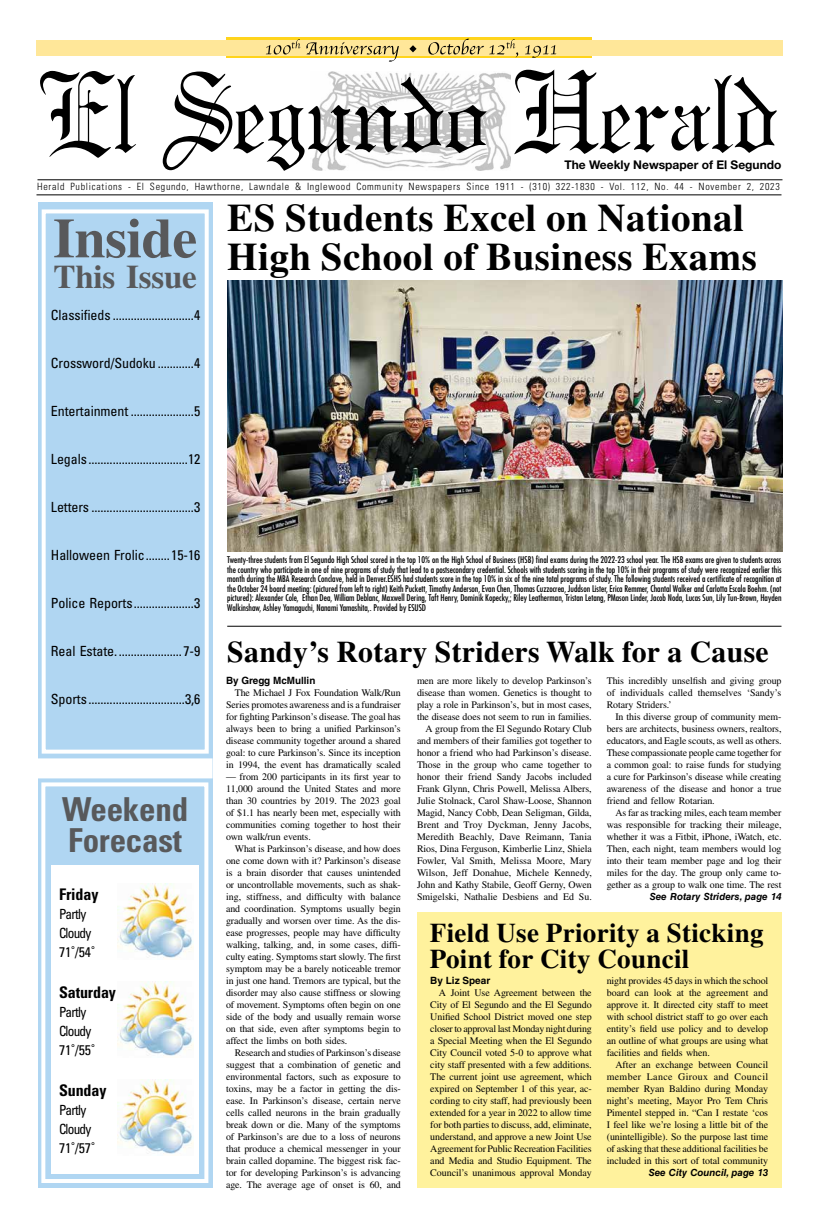
<style>
.page{position:relative;width:819px;height:1224px;background:#fff}
.page>*{position:absolute;margin:0;border:0;box-sizing:border-box;transform-origin:0 0}
.t1{font:700 56px "Times LT Std";letter-spacing:-.005em;color:#58595b}
.t2{font:700 39px/39px "Times LT Std";letter-spacing:.01em;color:#000}
.t3{font:700 condensed 33px/31px "Univers LT Std";letter-spacing:-.005em;color:#58595b}
.t4{font:700 33px "Times LT Std";letter-spacing:-.01em;color:#58595b}
.t5{font:700 30px "Times LT Std";letter-spacing:.01em;color:#000}
.t6{font:700 27px/26px "Times LT Std";letter-spacing:.01em;color:#000}
.t7{font:700 condensed 16px "Univers LT Std";letter-spacing:-.005em;color:#000}
.t8{font:condensed 14px "Univers LT Std";letter-spacing:-.005em;color:#000}
.t9{font:condensed 14px/19px "Univers LT Std";letter-spacing:-.055em;color:#000;scale:.95 1}
.t10{font:700 12px "Helvetica Neue LT Std";color:#000}
.t11{font:10px/12px "Times LT Std";letter-spacing:-.005em;color:#000;text-align:justify}
.t12{font:300 condensed 10px "Univers LT Std";letter-spacing:.07em;color:#000}
.t13{font:700 10px "Helvetica LT Std";color:#000}
.t14{font:italic 700 9.8px "Helvetica LT Std";color:#000}
.t15{font:condensed 9px/9.4px "Futura Std";color:#000;text-align:justify}
</style>
<div class="page">
<div style="left:226px;top:37px;width:366px;height:21px;background:#ffd41c"></div>
<svg style="left:40px;top:69px;width:737px;height:102px"></svg>
<hr style="left:37px;top:194px;width:745px;height:1px;background:#000">
<hr style="left:37px;top:179px;width:745px;height:1px;background:#000">
<div style="left:37px;top:40px;width:746px;height:15px;background:#ffe799"></div>
<svg style="left:266px;top:39px;width:291px;height:23px"></svg>
<div style="left:38px;top:202px;width:174px;height:986px;background:#b0d6f2"></div>
<div style="left:42px;top:209px;width:167px;height:545px;border:4px solid #fff"></div>
<div style="left:38px;top:758px;width:175px;height:20px;background:#fff"></div>
<div style="left:41px;top:782px;width:167px;height:401px;border:4px solid #fff"></div>
<div style="left:51px;top:865px;width:148px;height:309px;background:#fff"></div>
<img style="left:227px;top:280px;width:555px;height:272px">
<hr style="left:227px;top:626px;width:555px;height:1px;background:#000">
<img style="left:117px;top:981px;width:77px;height:75px">
<img style="left:117px;top:883px;width:77px;height:75px">
<img style="left:117px;top:1079px;width:77px;height:75px">
<div style="left:417px;top:912px;width:365px;height:276px;background:#fff29d"></div>
<p class="t10" style="left:564px;top:158px;width:219px">The Weekly Newspaper of El Segundo</p>
<p class="t12" style="left:37px;top:181px;width:744px">Herald Publications - El Segundo, Hawthorne, Lawndale &amp; Inglewood Community Newspapers Since 1911 - (310) 322-1830 - Vol. 112, No. 44 - November 2, 2023</p>
<h1 class="t1" style="left:53px;top:205px;width:146px">Inside</h1>
<h3 class="t4" style="left:54px;top:257px;width:145px">This Issue</h3>
<h2 class="t2" style="left:227px;top:197px;width:531px">ES Students Excel on National<br>High School of Business Exams</h2>
<h3 class="t8" style="left:51px;top:306px;width:151px">Classifieds ...........................4</h3>
<h3 class="t8" style="left:51px;top:354px;width:151px">Crossword/Sudoku ............4</h3>
<h3 class="t8" style="left:51px;top:402px;width:151px">Entertainment .....................5</h3>
<h3 class="t8" style="left:51px;top:450px;width:151px">Legals .................................12</h3>
<h3 class="t8" style="left:51px;top:498px;width:151px">Letters ..................................3</h3>
<h3 class="t8" style="left:51px;top:546px;width:151px">Halloween Frolic........15-16</h3>
<h3 class="t8" style="left:51px;top:594px;width:151px">Police Reports....................3</h3>
<h3 class="t8" style="left:51px;top:642px;width:151px">Real Estate. .....................7-9</h3>
<h3 class="t8" style="left:51px;top:690px;width:151px">Sports ................................3,6</h3>
<p class="t15" style="left:227px;top:555px;width:556px">Twenty-three students from El Segundo High School scored in the top 10% on the High School of Business (HSB) final exams during the 2022-23 school year. The HSB exams are given to students across the country who participate in one of nine programs of study that lead to a postsecondary credential. Schools with students scoring in the top 10% in their programs of study were recognized earlier this month during the MBA Research Conclave, held in Denver.ESHS had students score in the top 10% in six of the nine total programs of study. The following students received a certificate of recognition at the October 24 board meeting: (pictured from left to right) Keith Puckett, Timothy Anderson, Evan Chen, Thomas Cuzzocrea, Juddson Lister, Erica Remmer, Chantal Walker and Carlotta Escala Boehm. (not pictured): Alexander Cole, Ethan Dea, William Deblanc, Maxwell Dering, Taft Henry, Dominik Kopecky,; Riley Leatherman, Tristan Letang, PMason Linder, Jacob Noda, Lucas Sun, Lily Tun-Brown, Hayden Walkinshaw, Ashley Yamaguchi, Nanami Yamashita,. Provided by ESUSD</p>
<h3 class="t5" style="left:227px;top:634px;width:543px">Sandy’s Rotary Striders Walk for a Cause</h3>
<p class="t13" style="left:226px;top:674px;width:91px">By Gregg McMullin</p>
<p class="t11" style="left:226px;top:686px;width:176px;text-indent:9px">The Michael J Fox Foundation Walk/Run Series promotes awareness and is a fundraiser for fighting Parkinson’s disease. The goal has always been to bring a unified Parkinson’s disease community together around a shared goal: to cure Parkinson’s. Since its inception in 1994, the event has dramatically scaled</p>
<p class="t11" style="left:226px;top:770px;width:176px">— from 200 participants in its first year to 11,000 around the United States and more than 30 countries by 2019. The 2023 goal of $1.1 has nearly been met, especially with communities coming together to host their own walk/run events.</p>
<p class="t11" style="left:226px;top:842px;width:176px;text-indent:9px">What is Parkinson’s disease, and how does one come down with it? Parkinson’s disease is a brain disorder that causes unintended or uncontrollable movements, such as shak&shy;ing, stiffness, and difficulty with balance and coordination. Symptoms usually begin gradually and worsen over time. As the dis&shy;ease progresses, people may have difficulty walking, talking, and, in some cases, diffi&shy;culty eating. Symptoms start slowly. The first symptom may be a barely noticeable tremor in just one hand. Tremors are typical, but the disorder may also cause stiffness or slowing of movement. Symptoms often begin on one side of the body and usually remain worse on that side, even after symptoms begin to affect the limbs on both sides.</p>
<p class="t11" style="left:226px;top:1046px;width:176px;text-indent:9px">Research and studies of Parkinson’s disease suggest that a combination of genetic and environmental factors, such as exposure to toxins, may be a factor in getting the dis&shy;ease. In Parkinson’s disease, certain nerve cells called neurons in the brain gradually break down or die. Many of the symptoms of Parkinson’s are due to a loss of neurons that produce a chemical messenger in your brain called dopamine. The biggest risk fac&shy;tor for developing Parkinson’s is advancing age. The average age of onset is 60, and</p>
<p class="t11" style="left:417px;top:674px;width:176px;text-align:right">men are more likely to develop Parkinson’s disease than women. Genetics is thought to play a role in Parkinson’s, but in most cases, the disease does not seem to run in families.<br>A group from the El Segundo Rotary Club and members of their families got together to honor a friend who had Parkinson’s disease.<br>Those in the group who came together to honor their friend Sandy Jacobs included Frank Glynn, Chris Powell, Melissa Albers, Julie Stolnack, Carol Shaw-Loose, Shannon Magid, Nancy Cobb, Dean Seligman, Gilda, Brent and Troy Dyckman, Jenny Jacobs, Meredith Beachly, Dave Reimann, Tania Rios, Dina Ferguson, Kimberlie Linz, Shiela Fowler, Val Smith, Melissa Moore, Mary Wilson, Jeff Donahue, Michele Kennedy, John and Kathy Stabile, Geoff Gerny, Owen Smigelski, Nathalie Desbiens and Ed Su.</p>
<p class="t11" style="left:607px;top:674px;width:176px">This incredibly unselfish and giving group of individuals called themselves ‘Sandy’s Rotary Striders.’</p>
<p class="t11" style="left:607px;top:710px;width:176px;text-indent:9px">In this diverse group of community mem&shy;bers are architects, business owners, realtors, educators, and Eagle scouts, as well as others.<br>These compassionate people came together for a common goal: to raise funds for studying a cure for Parkinson’s disease while creating awareness of the disease and honor a true friend and fellow Rotarian.</p>
<p class="t11" style="left:607px;top:806px;width:176px;text-indent:9px">As far as tracking miles, each team member was responsible for tracking their mileage, whether it was a Fitbit, iPhone, iWatch, etc.<br>Then, each night, team members would log into their team member page and log their miles for the day. The group only came to&shy;gether as a group to walk one time. The rest</p>
<h3 class="t3" style="left:62px;top:793px;width:128px">Weekend<br>Forecast</h3>
<h3 class="t7" style="left:59px;top:884px;width:41px">Friday</h3>
<p class="t14" style="left:650px;top:890px;width:133px">See Rotary Striders, page 14</p>
<h3 class="t9" style="left:59px;top:904px;width:39px">Partly<br>Cloudy<br>71˚/54˚</h3>
<h3 class="t7" style="left:59px;top:982px;width:58px">Saturday</h3>
<h3 class="t9" style="left:59px;top:1002px;width:39px">Partly<br>Cloudy<br>71˚/55˚</h3>
<h3 class="t7" style="left:59px;top:1080px;width:49px">Sunday</h3>
<h3 class="t9" style="left:59px;top:1100px;width:39px">Partly<br>Cloudy<br>71˚/57˚</h3>
<h3 class="t6" style="left:430px;top:920px;width:335px">Field Use Priority a Sticking<br>Point for City Council</h3>
<p class="t13" style="left:430px;top:974px;width:62px">By Liz Spear</p>
<p class="t11" style="left:430px;top:986px;width:163px;text-indent:9px">A Joint Use Agreement between the City of El Segundo and the El Segundo Unified School District moved one step closer to approval last Monday night during a Special Meeting when the El Segundo City Council voted 5-0 to approve what city staff presented with a few additions.<br>The current joint use agreement, which expired on September 1 of this year, ac&shy;cording to city staff, had previously been extended for a year in 2022 to allow time for both parties to discuss, add, eliminate, understand, and approve a new Joint Use Agreement for Public Recreation Facilities and Media and Studio Equipment. The Council’s unanimous approval Monday</p>
<p class="t11" style="left:607px;top:974px;width:163px">night provides 45 days in which the school board can look at the agreement and approve it. It directed city staff to meet with school district staff to go over each entity’s field use policy and to develop an outline of what groups are using what facilities and fields when.</p>
<p class="t11" style="left:607px;top:1058px;width:163px;text-indent:9px">After an exchange between Council member Lance Giroux and Council member Ryan Baldino during Monday night’s meeting, Mayor Pro Tem Chris Pimentel stepped in. “Can I restate ‘cos I feel like we’re losing a little bit of the (unintelligible). So the purpose last time of asking that these additional facilities be included in this sort of total community</p>
<p class="t14" style="left:649px;top:1166px;width:121px">See City Council, page 13</p>
</div>
